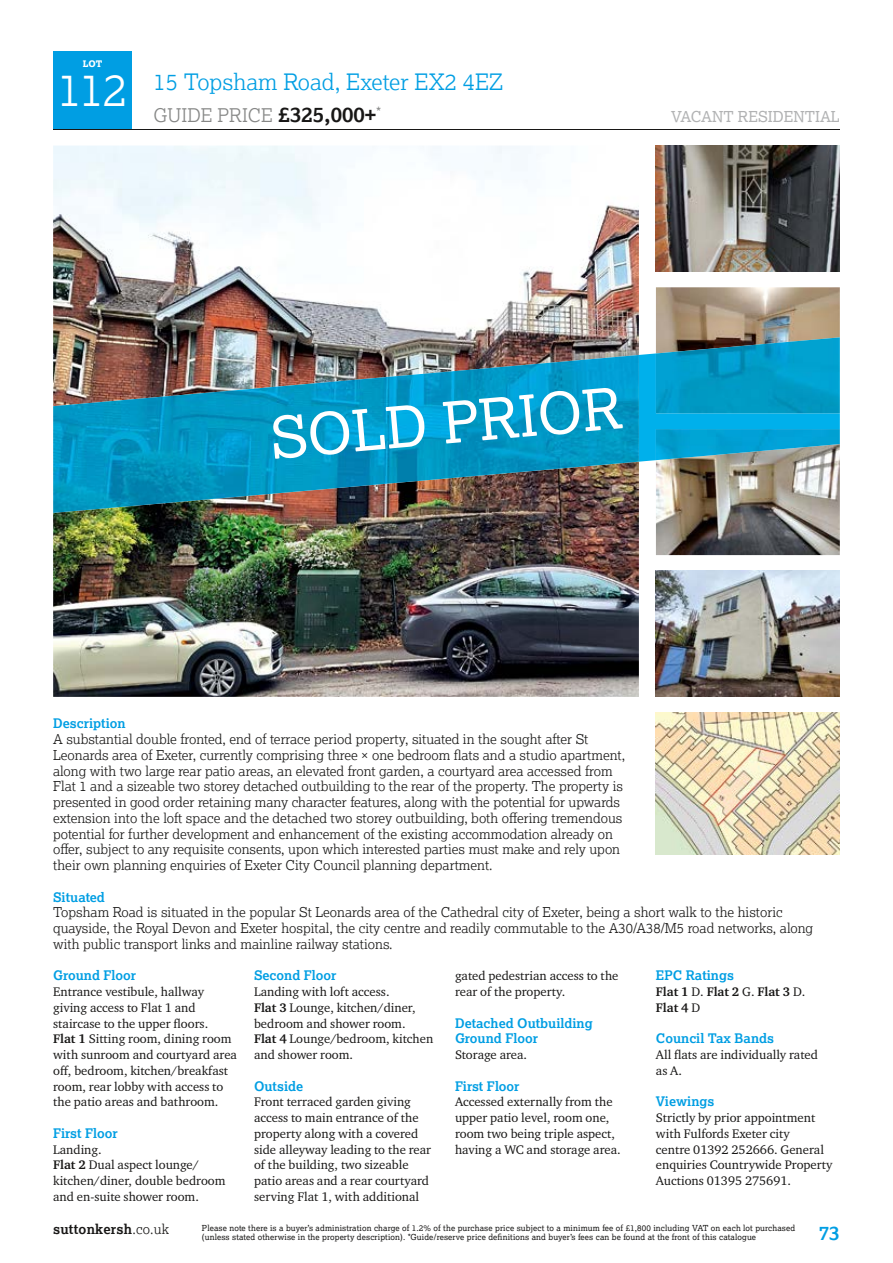
<style>
.page{position:relative;width:893px;height:1263px;background:#fff}
.page>*{position:absolute;margin:0;border:0;box-sizing:border-box;transform-origin:0 0}
.t1{font:57px "Lexia";color:#fff}
.t2{font:300 45px "Lexia";color:#fff}
.t3{font:300 22.5px "Lexia";color:#009ee3}
.t4{font:700 19.5px "Lexia";color:#009ee3}
.t5{font:300 18.75px "Lexia";color:#868786}
.t6{font:15px "Lexia";color:#b1b2b3}
.t7{font:300 13.5px/15.8px "Lexia";color:#181716}
.t8{font:700 13.5px "Lexia";letter-spacing:.015em;color:#181716}
.t9{font:13.5px "Lexia";color:#868786}
.t10{font:700 13.2px/15.8px "Lexia";color:#009ee3}
.t11{font:12.75px/15.8px "Charter ITC Pro";color:#181716}
.t12{font:700 12.75px/15.8px "Charter ITC Pro";color:#181716}
.t13{font:800 9px "Lexia";color:#fff}
.t14{font:8.25px/9.8px "Lexia";letter-spacing:.015em;color:#181716}
.s1{font-weight:700;font-size:21px;color:#181716}
.s2{font-weight:700}
.s3{font-weight:400}
.s4{font-weight:300}
</style>
<div class="page">
<div style="left:53px;top:51px;width:79px;height:79px;background:#009ee3"></div>
<hr style="left:53px;top:129px;width:787px;height:1px;background:#181716">
<img style="left:53px;top:146px;width:586px;height:551px">
<img style="left:656px;top:146px;width:184px;height:126px">
<img style="left:656px;top:287px;width:184px;height:50px">
<img style="left:656px;top:571px;width:184px;height:126px">
<img style="left:656px;top:513px;width:184px;height:42px">
<img style="left:656px;top:713px;width:184px;height:141px">
<img style="left:53px;top:353px;width:787px;height:160px">
<img style="left:53px;top:355px;width:586px;height:158px">
<img style="left:656px;top:337px;width:184px;height:76px">
<img style="left:656px;top:429px;width:184px;height:31px">
<p class="t13" style="left:83px;top:58px;width:21px">LOT</p>
<h2 class="t2" style="left:57px;top:61px;width:72px">112</h2>
<h3 class="t3" style="left:154px;top:68px;width:351px">15 Topsham Road, Exeter EX2 4EZ</h3>
<h3 class="t5" style="left:154px;top:103px;width:224px">GUIDE PRICE <span class="s1">£325,000+</span></h3>
<p class="t6" style="left:671px;top:107px;width:170px">VACANT RESIDENTIAL</p>
<p class="t9" style="left:376px;top:104px;width:7px">*</p>
<h1 class="t1" style="left:267px;top:402px;width:354px;rotate:-5deg">SOLD PRIOR</h1>
<p class="t10" style="left:53px;top:715px;width:74px">Description</p>
<p class="t7" style="left:53px;top:731px;width:574px">A substantial double fronted, end of terrace period property, situated in the sought after St Leonards area of Exeter, currently comprising three × one bedroom flats and a studio apartment, along with two large rear patio areas, an elevated front garden, a courtyard area accessed from Flat 1 and a sizeable two storey detached outbuilding to the rear of the property. The property is presented in good order retaining many character features, along with the potential for upwards extension into the loft space and the detached two storey outbuilding, both offering tremendous potential for further development and enhancement of the existing accommodation already on offer, subject to any requisite consents, upon which interested parties must make and rely upon their own planning enquiries of Exeter City Council planning department.</p>
<p class="t10" style="left:53px;top:889px;width:53px">Situated</p>
<p class="t7" style="left:53px;top:904px;width:761px">Topsham Road is situated in the popular St Leonards area of the Cathedral city of Exeter, being a short walk to the historic quayside, the Royal Devon and Exeter hospital, the city centre and readily commutable to the A30/A38/M5 road networks, along with public transport links and mainline railway stations.</p>
<p class="t10" style="left:53px;top:967px;width:84px">Ground Floor</p>
<p class="t11" style="left:53px;top:984px;width:185px">Entrance vestibule, hallway giving access to Flat 1 and staircase to the upper floors.<br><span class="s2">Flat 1</span> Sitting room, dining room with sunroom and courtyard area off, bedroom, kitchen/breakfast room, rear lobby with access to the patio areas and bathroom.</p>
<p class="t10" style="left:53px;top:1125px;width:66px">First Floor</p>
<p class="t11" style="left:53px;top:1141px;width:174px">Landing.<br><span class="s2">Flat 2</span> Dual aspect lounge/ kitchen/diner, double bedroom and en-suite shower room.</p>
<p class="t10" style="left:254px;top:967px;width:84px">Second Floor</p>
<p class="t11" style="left:254px;top:984px;width:181px">Landing with loft access.<br><span class="s2">Flat 3</span> Lounge, kitchen/diner, bedroom and shower room.<br><span class="s2">Flat 4</span> Lounge/bedroom, kitchen and shower room.</p>
<p class="t10" style="left:254px;top:1078px;width:51px">Outside</p>
<p class="t11" style="left:254px;top:1094px;width:179px">Front terraced garden giving access to main entrance of the property along with a covered side alleyway leading to the rear of the building, two sizeable patio areas and a rear courtyard serving Flat 1, with additional</p>
<p class="t10" style="left:656px;top:967px;width:80px">EPC Ratings</p>
<p class="t12" style="left:656px;top:984px;width:151px">Flat 1 <span class="s3">D.</span> Flat 2 <span class="s3">G.</span> Flat 3 <span class="s3">D.<br></span>Flat 4 <span class="s3">D</span></p>
<p class="t10" style="left:656px;top:1030px;width:120px">Council Tax Bands</p>
<p class="t11" style="left:656px;top:1047px;width:164px">All flats are individually rated as A.</p>
<p class="t10" style="left:656px;top:1093px;width:60px">Viewings</p>
<p class="t11" style="left:656px;top:1110px;width:178px">Strictly by prior appointment with Fulfords Exeter city<br>centre 01392 252666. General enquiries Countrywide Property<br>Auctions 01395 275691.</p>
<p class="t11" style="left:455px;top:968px;width:165px">gated pedestrian access to the rear of the property.</p>
<p class="t10" style="left:455px;top:1015px;width:139px">Detached Outbuilding<br>Ground Floor</p>
<p class="t11" style="left:455px;top:1047px;width:74px">Storage area.</p>
<p class="t10" style="left:455px;top:1078px;width:66px">First Floor</p>
<p class="t11" style="left:455px;top:1094px;width:167px">Accessed externally from the upper patio level, room one, room two being triple aspect, having a WC and storage area.</p>
<p class="t8" style="left:53px;top:1221px;width:118px">suttonkersh<span class="s4">.co.uk</span></p>
<h3 class="t4" style="left:819px;top:1220px;width:23px">73</h3>
<p class="t14" style="left:202px;top:1222px;width:595px">Please note there is a buyer’s administration charge of 1.2% of the purchase price subject to a minimum fee of £1,800 including VAT on each lot purchased (unless stated otherwise in the property description). *Guide/reserve price definitions and buyer’s fees can be found at the front of this catalogue</p>
</div>
